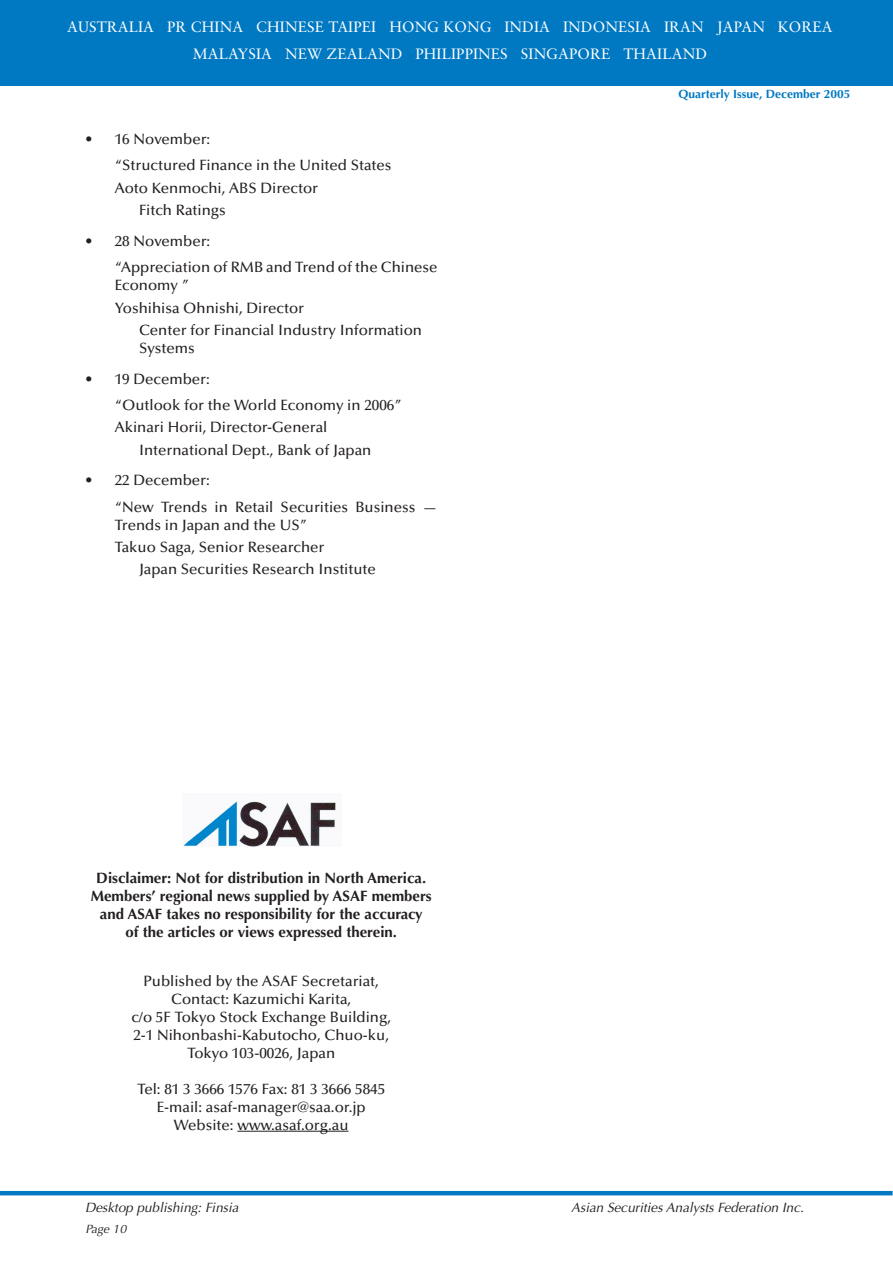
<style>
.page{position:relative;width:893px;height:1263px;background:#fff}
.page>*{position:absolute;margin:0;border:0;box-sizing:border-box;transform-origin:0 0}
.less_gap{font:500 15px/18px "Optima";color:#231f20}
.ASAF_contact_details{font:500 15px "Optima";color:#231f20}
.disclaimer{font:700 15px "Optima";color:#231f20}
.t1{font:15px/27px "Sabon";letter-spacing:.01em;color:#fff;text-align:center}
.ind_1_bullet{font:500 15px "Optima";color:#231f20}
.Footnote{font:italic 13.5px "Optima";color:#231f20}
.Issue{font:700 12px "Optima";color:#0079c2}
.page_number_-_verso{font:italic 12px "Optima";letter-spacing:.01em;color:#231f20}
</style>
<div class="page">
<hr style="left:237px;top:1131px;width:112px;height:1px;background:#231f20">
<img style="left:183px;top:801px;width:153px;height:46px">
<hr style="left:0;top:1191px;width:893px;height:4px;background:#0079c2">
<div style="left:0;top:0;width:893px;height:85px;background:#0079c2"></div>
<p class="t1" style="left:67px;top:14px;width:767px">AUSTRALIA PR CHINA CHINESE TAIPEI HONG KONG INDIA INDONESIA IRAN JAPAN KOREA<br>MALAYSIA NEW ZEALAND PHILIPPINES SINGAPORE THAILAND</p>
<p class="Issue" style="left:678px;top:87px;width:173px">Quarterly Issue, December 2005</p>
<p class="less_gap" style="left:85px;top:130px;width:9px">•</p>
<p class="less_gap" style="left:85px;top:232px;width:9px">•</p>
<p class="less_gap" style="left:85px;top:370px;width:9px">•</p>
<p class="less_gap" style="left:85px;top:472px;width:9px">•</p>
<p class="ind_1_bullet" style="left:115px;top:131px;width:97px">16 November:</p>
<p class="less_gap" style="left:115px;top:157px;width:278px">“Structured Finance in the United States</p>
<p class="less_gap" style="left:115px;top:179px;width:205px">Aoto Kenmochi, ABS Director</p>
<p class="less_gap" style="left:139px;top:201px;width:88px">Fitch Ratings</p>
<p class="ind_1_bullet" style="left:115px;top:232px;width:97px">28 November:</p>
<p class="less_gap" style="left:115px;top:259px;width:324px">“Appreciation of RMB and Trend of the Chinese<br>Economy ”</p>
<p class="less_gap" style="left:115px;top:299px;width:191px">Yoshihisa Ohnishi, Director</p>
<p class="less_gap" style="left:139px;top:321px;width:285px">Center for Financial Industry Information<br>Systems</p>
<p class="ind_1_bullet" style="left:115px;top:370px;width:97px">19 December:</p>
<p class="less_gap" style="left:115px;top:396px;width:289px">“Outlook for the World Economy in 2006”</p>
<p class="less_gap" style="left:115px;top:419px;width:214px">Akinari Horii, Director-General</p>
<p class="less_gap" style="left:139px;top:441px;width:234px">International Dept., Bank of Japan</p>
<p class="ind_1_bullet" style="left:115px;top:472px;width:97px">22 December:</p>
<p class="less_gap" style="left:115px;top:498px;width:324px">“New Trends in Retail Securities Business —<br>Trends in Japan and the US”</p>
<p class="less_gap" style="left:115px;top:538px;width:211px">Takuo Saga, Senior Researcher</p>
<p class="less_gap" style="left:139px;top:561px;width:238px">Japan Securities Research Institute</p>
<p class="disclaimer" style="left:96px;top:869px;width:331px">Disclaimer: Not for distribution in North America.</p>
<p class="disclaimer" style="left:91px;top:887px;width:342px">Members’ regional news supplied by ASAF members</p>
<p class="disclaimer" style="left:100px;top:905px;width:324px">and ASAF takes no responsibility for the accuracy</p>
<p class="disclaimer" style="left:125px;top:923px;width:273px">of the articles or views expressed therein.</p>
<p class="ASAF_contact_details" style="left:144px;top:972px;width:237px">Published by the ASAF Secretariat,</p>
<p class="ASAF_contact_details" style="left:171px;top:990px;width:181px">Contact: Kazumichi Karita,</p>
<p class="ASAF_contact_details" style="left:131px;top:1008px;width:261px">c/o 5F Tokyo Stock Exchange Building,</p>
<p class="ASAF_contact_details" style="left:133px;top:1026px;width:257px">2-1 Nihonbashi-Kabutocho, Chuo-ku,</p>
<p class="ASAF_contact_details" style="left:187px;top:1044px;width:149px">Tokyo 103-0026, Japan</p>
<p class="ASAF_contact_details" style="left:137px;top:1080px;width:249px">Tel: 81 3 3666 1576 Fax: 81 3 3666 5845</p>
<p class="ASAF_contact_details" style="left:157px;top:1098px;width:210px">E-mail: asaf-manager@saa.or.jp</p>
<p class="ASAF_contact_details" style="left:174px;top:1116px;width:176px">Website: www.asaf.org.au</p>
<p class="Footnote" style="left:85px;top:1200px;width:155px">Desktop publishing: Finsia</p>
<p class="Footnote" style="left:571px;top:1200px;width:234px">Asian Securities Analysts Federation Inc.</p>
<p class="page_number_-_verso" style="left:85px;top:1221px;width:42px">Page 10</p>
</div>
